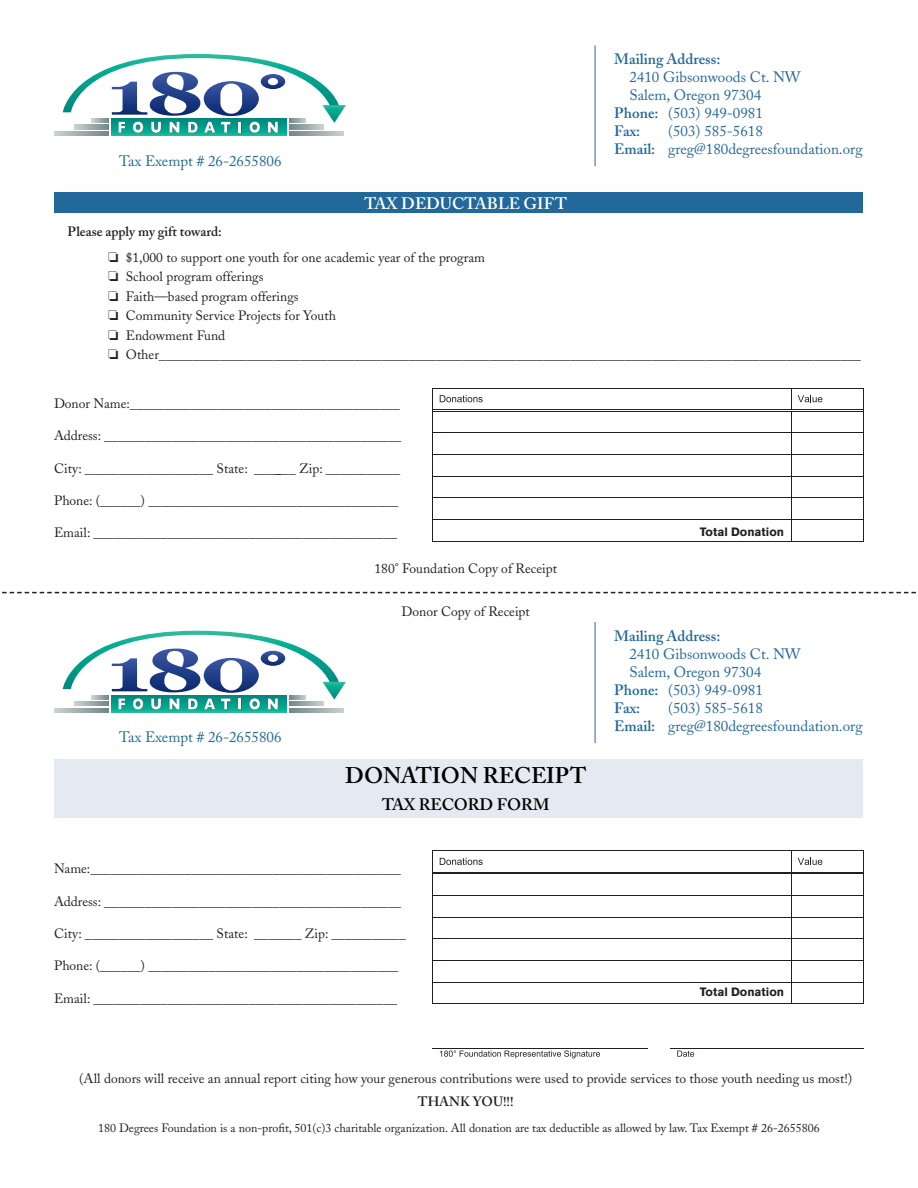
<style>
.page{position:relative;width:918px;height:1188px;background:#fff}
.page>*{position:absolute;margin:0;border:0;box-sizing:border-box;transform-origin:0 0}
.t1{font:600 22.5px "Adobe Caslon";color:#000}
.t2{font:600 16.5px "Adobe Caslon";color:#fff}
.t3{font:600 16.5px "Adobe Caslon";letter-spacing:-.005em;color:#000}
.t4{font:15px/18px "Adobe Caslon";color:#23689a}
.t5{font:600 15px "Adobe Caslon";color:#23689a}
.t6{font:13.5px/19.5px "Adobe Caslon";color:#231f20}
.t7{font:600 13.5px "Adobe Caslon";color:#231f20}
.t8{font:12px "Adobe Caslon";color:#231f20}
.t9{font:700 12px "Akzidenz Grotesk BE";color:#231f20}
.s1{font-weight:600}
</style>
<div class="page">
<div style="left:55px;top:759px;width:808px;height:59px;background:#e5e9f1"></div>
<div style="left:55px;top:193px;width:808px;height:20px;background:#23689a"></div>
<svg style="left:54px;top:131px;width:54px;height:5px"></svg>
<svg style="left:289px;top:133px;width:55px;height:3px"></svg>
<div style="left:111px;top:118px;width:175px;height:18px;background:#16b396"></div>
<svg style="left:63px;top:54px;width:283px;height:79px"></svg>
<svg style="left:54px;top:708px;width:54px;height:4px"></svg>
<svg style="left:289px;top:709px;width:55px;height:3px"></svg>
<svg style="left:111px;top:709px;width:175px;height:4px"></svg>
<svg style="left:63px;top:631px;width:283px;height:78px"></svg>
<hr style="left:595px;top:45px;width:1px;height:121px;background:#23689a">
<hr style="left:595px;top:622px;width:1px;height:121px;background:#23689a">
<svg style="left:2px;top:592px;width:914px;height:1px"></svg>
<svg style="left:440px;top:395px;width:43px;height:7px"></svg>
<hr style="left:433px;top:388px;width:358px;height:1px;background:#231f20">
<hr style="left:791px;top:388px;width:72px;height:1px;background:#231f20">
<hr style="left:433px;top:410px;width:358px;height:1px;background:#231f20">
<hr style="left:433px;top:411px;width:358px;height:1px;background:#231f20">
<hr style="left:793px;top:410px;width:70px;height:1px;background:#231f20">
<hr style="left:793px;top:411px;width:70px;height:1px;background:#231f20">
<hr style="left:433px;top:432px;width:358px;height:1px;background:#231f20">
<hr style="left:791px;top:432px;width:72px;height:1px;background:#231f20">
<hr style="left:433px;top:454px;width:358px;height:1px;background:#231f20">
<hr style="left:791px;top:454px;width:72px;height:1px;background:#231f20">
<hr style="left:433px;top:476px;width:358px;height:1px;background:#231f20">
<hr style="left:791px;top:476px;width:72px;height:1px;background:#231f20">
<hr style="left:433px;top:498px;width:358px;height:1px;background:#231f20">
<hr style="left:791px;top:498px;width:72px;height:1px;background:#231f20">
<hr style="left:433px;top:519px;width:358px;height:1px;background:#231f20">
<hr style="left:791px;top:519px;width:72px;height:1px;background:#231f20">
<svg style="left:432px;top:388px;width:1px;height:154px"></svg>
<hr style="left:433px;top:541px;width:358px;height:1px;background:#231f20">
<svg style="left:791px;top:389px;width:31px;height:152px"></svg>
<hr style="left:791px;top:541px;width:72px;height:1px;background:#231f20">
<svg style="left:863px;top:388px;width:1px;height:154px"></svg>
<svg style="left:440px;top:858px;width:43px;height:7px"></svg>
<hr style="left:433px;top:850px;width:358px;height:1px;background:#231f20">
<hr style="left:791px;top:850px;width:72px;height:1px;background:#231f20">
<hr style="left:433px;top:872px;width:358px;height:1px;background:#231f20">
<hr style="left:433px;top:873px;width:358px;height:1px;background:#231f20">
<hr style="left:793px;top:872px;width:70px;height:1px;background:#231f20">
<hr style="left:793px;top:873px;width:70px;height:1px;background:#231f20">
<hr style="left:433px;top:895px;width:358px;height:1px;background:#231f20">
<hr style="left:791px;top:895px;width:72px;height:1px;background:#231f20">
<hr style="left:433px;top:917px;width:358px;height:1px;background:#231f20">
<hr style="left:791px;top:917px;width:72px;height:1px;background:#231f20">
<hr style="left:433px;top:939px;width:358px;height:1px;background:#231f20">
<hr style="left:791px;top:939px;width:72px;height:1px;background:#231f20">
<hr style="left:433px;top:960px;width:358px;height:1px;background:#231f20">
<hr style="left:791px;top:960px;width:72px;height:1px;background:#231f20">
<hr style="left:433px;top:982px;width:358px;height:1px;background:#231f20">
<hr style="left:791px;top:982px;width:72px;height:1px;background:#231f20">
<svg style="left:432px;top:850px;width:1px;height:154px"></svg>
<hr style="left:433px;top:1004px;width:358px;height:1px;background:#231f20">
<svg style="left:791px;top:851px;width:31px;height:153px"></svg>
<hr style="left:791px;top:1004px;width:72px;height:1px;background:#231f20">
<svg style="left:863px;top:850px;width:1px;height:154px"></svg>
<svg style="left:440px;top:1050px;width:160px;height:8px"></svg>
<svg style="left:677px;top:1051px;width:17px;height:6px"></svg>
<hr style="left:432px;top:1048px;width:216px;height:1px;background:#231f20">
<hr style="left:670px;top:1048px;width:194px;height:1px;background:#231f20">
<p class="t4" style="left:119px;top:152px;width:164px">Tax Exempt # 26-2655806</p>
<p class="t5" style="left:614px;top:50px;width:108px">Mailing Address:</p>
<p class="t4" style="left:629px;top:69px;width:173px">2410 Gibsonwoods Ct. NW</p>
<p class="t4" style="left:629px;top:87px;width:133px">Salem, Oregon 97304</p>
<p class="t4" style="left:614px;top:105px;width:150px"><span class="s1">Phone:</span> (503) 949-0981</p>
<p class="t5" style="left:614px;top:122px;width:28px">Fax:</p>
<p class="t4" style="left:614px;top:123px;width:250px;text-indent:54px">(503) 585-5618<br><span class="s1">Email:</span> greg@180degreesfoundation.org</p>
<p class="t2" style="left:364px;top:194px;width:204px">TAX DEDUCTABLE GIFT</p>
<p class="t6" style="left:108px;top:218px;width:379px;line-height:26.2px;text-indent:-40px"><span class="s1">Please apply my gift toward:<br></span>❏ $1,000 to support one youth for one academic year of the program</p>
<p class="t6" style="left:108px;top:267px;width:754px">❏ School program offerings<br>❏ Faith—based program offerings<br>❏ Community Service Projects for Youth<br>❏ Endowment Fund<br>❏ Other________________________________________________________________________________________________________</p>
<p class="t6" style="left:54px;top:394px;width:347px">Donor Name:________________________________________</p>
<p class="t6" style="left:54px;top:426px;width:349px">Address: ____________________________________________</p>
<p class="t6" style="left:54px;top:459px;width:348px">City: ___________________ State: _______ Zip: ___________</p>
<p class="t6" style="left:54px;top:491px;width:346px">Phone: (______) _____________________________________</p>
<p class="t6" style="left:54px;top:523px;width:345px">Email: _____________________________________________</p>
<p class="t9" style="left:700px;top:525px;width:86px">Total Donation</p>
<p class="t4" style="left:119px;top:729px;width:164px">Tax Exempt # 26-2655806</p>
<p class="t6" style="left:375px;top:559px;width:184px">180° Foundation Copy of Receipt</p>
<p class="t6" style="left:402px;top:602px;width:130px">Donor Copy of Receipt</p>
<h1 class="t1" style="left:345px;top:762px;width:243px">DONATION RECEIPT</h1>
<p class="t3" style="left:382px;top:794px;width:169px">TAX RECORD FORM</p>
<p class="t6" style="left:54px;top:859px;width:348px">Name:______________________________________________</p>
<p class="t6" style="left:54px;top:892px;width:349px">Address: ____________________________________________</p>
<p class="t6" style="left:54px;top:924px;width:353px">City: ___________________ State: _______ Zip: ___________</p>
<p class="t6" style="left:54px;top:956px;width:346px">Phone: (______) _____________________________________</p>
<p class="t6" style="left:54px;top:989px;width:345px">Email: _____________________________________________</p>
<p class="t5" style="left:614px;top:627px;width:108px">Mailing Address:</p>
<p class="t4" style="left:629px;top:645px;width:173px">2410 Gibsonwoods Ct. NW</p>
<p class="t4" style="left:629px;top:663px;width:133px">Salem, Oregon 97304</p>
<p class="t4" style="left:614px;top:681px;width:150px"><span class="s1">Phone:</span> (503) 949-0981</p>
<p class="t5" style="left:614px;top:699px;width:28px">Fax:</p>
<p class="t4" style="left:614px;top:699px;width:250px;text-indent:54px">(503) 585-5618<br><span class="s1">Email:</span> greg@180degreesfoundation.org</p>
<p class="t9" style="left:700px;top:985px;width:86px">Total Donation</p>
<p class="t6" style="left:79px;top:1069px;width:775px">(All donors will receive an annual report citing how your generous contributions were used to provide services to those youth needing us most!)</p>
<p class="t7" style="left:418px;top:1093px;width:97px">THANK YOU!!!</p>
<p class="t8" style="left:98px;top:1121px;width:723px">180 Degrees Foundation is a non-profit, 501(c)3 charitable organization. All donation are tax deductible as allowed by law. Tax Exempt # 26-2655806</p>
</div>
